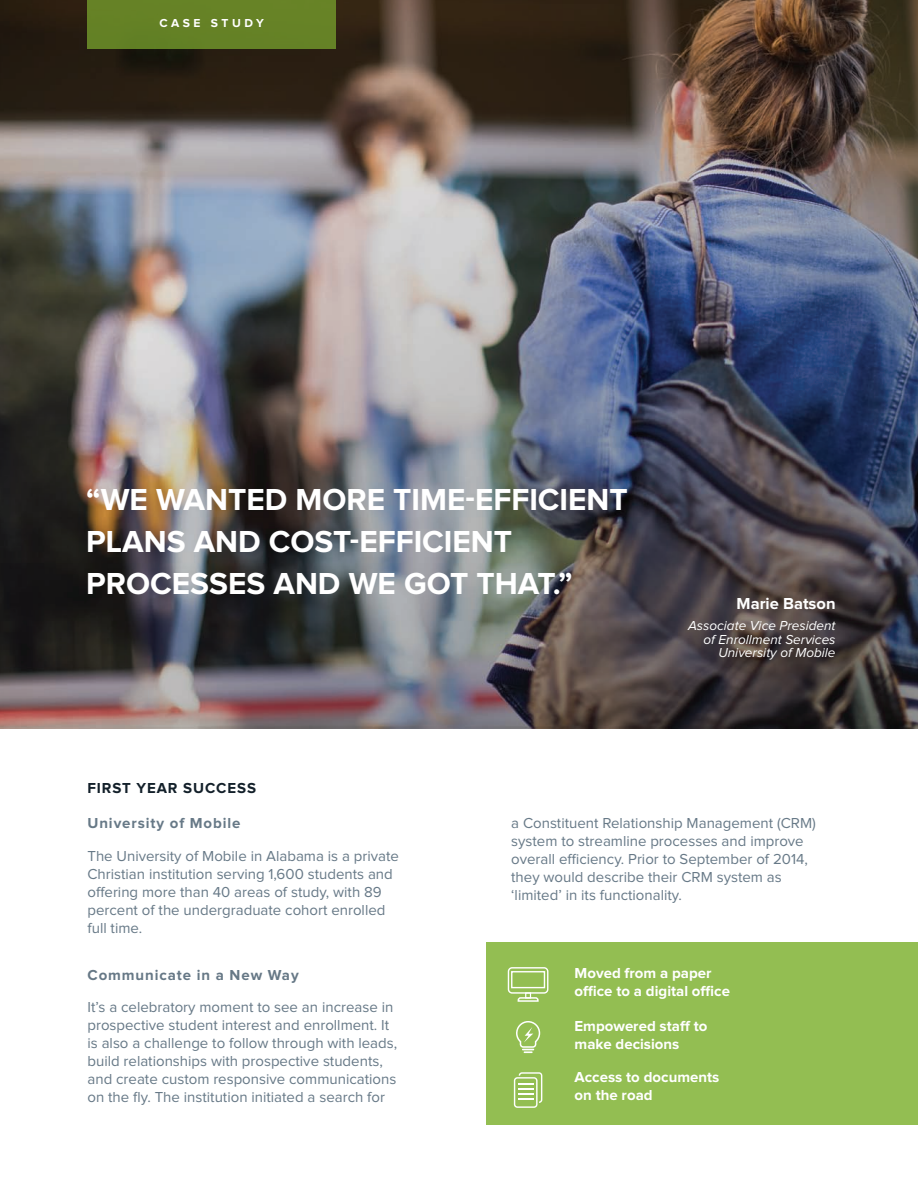
<style>
.page{position:relative;width:918px;height:1188px;background:#fff}
.page>*{position:absolute;margin:0;border:0;box-sizing:border-box;transform-origin:0 0}
.t1{font:700 31.5px/42px "Proxima Nova";color:#fff}
.t2{font:700 16.5px "Proxima Nova";color:#fff}
.t3{font:15px/18px "Proxima Nova";color:#677987}
.t4{font:700 15px/18px "Proxima Nova";color:#fff}
.t5{font:700 15px "Proxima Nova";letter-spacing:.06em;color:#667886}
.t6{font:700 15px "Proxima Nova";letter-spacing:.06em;color:#677987}
.t7{font:700 15px "Proxima Nova";letter-spacing:.06em;color:#13202a}
.t8{font:italic 13.5px/13.5px "Proxima Nova";color:#fff;text-align:right}
.t9{font:700 12px "Proxima Nova";letter-spacing:.295em;color:#fff}
</style>
<div class="page">
<img style="left:0;top:0;width:918px;height:728px">
<div style="left:87px;top:0;width:249px;height:49px;background:#668226"></div>
<div style="left:486px;top:942px;width:432px;height:182px;background:#93be52"></div>
<div style="left:508px;top:967px;width:40px;height:27px;border:1px solid #fff;border-radius:4px"></div>
<div style="left:525px;top:992px;width:6px;height:7px;border:1px solid #fff"></div>
<svg style="left:517px;top:996px;width:22px;height:6px"></svg>
<div style="left:511px;top:971px;width:34px;height:17px;border:1px solid #fff"></div>
<svg style="left:516px;top:1021px;width:25px;height:32px"></svg>
<svg style="left:513px;top:1072px;width:30px;height:36px"></svg>
<p class="t9" style="left:159px;top:17px;width:106px">CASE STUDY</p>
<p class="t1" style="left:86px;top:480px;width:543px">“WE WANTED MORE TIME-EFFICIENT<br>PLANS AND COST-EFFICIENT<br>PROCESSES AND WE GOT THAT.”</p>
<p class="t7" style="left:87px;top:781px;width:170px">FIRST YEAR SUCCESS</p>
<p class="t2" style="left:737px;top:596px;width:100px">Marie Batson</p>
<p class="t8" style="left:688px;top:620px;width:149px">Associate Vice President</p>
<p class="t8" style="left:704px;top:633px;width:134px">of Enrollment Services<br>University of Mobile</p>
<p class="t6" style="left:87px;top:817px;width:155px">University of Mobile</p>
<p class="t3" style="left:87px;top:847px;width:313px">The University of Mobile in Alabama is a private Christian institution serving 1,600 students and offering more than 40 areas of study, with 89 percent of the undergraduate cohort enrolled full time.</p>
<p class="t5" style="left:87px;top:968px;width:213px">Communicate in a New Way</p>
<p class="t3" style="left:87px;top:999px;width:311px">It’s a celebratory moment to see an increase in prospective student interest and enrollment. It is also a challenge to follow through with leads, build relationships with prospective students, and create custom responsive communications on the fly. The institution initiated a search for</p>
<p class="t3" style="left:511px;top:815px;width:306px">a Constituent Relationship Management (CRM) system to streamline processes and improve overall efficiency. Prior to September of 2014, they would describe their CRM system as ‘limited’ in its functionality.</p>
<p class="t4" style="left:575px;top:965px;width:157px">Moved from a paper office to a digital office</p>
<p class="t4" style="left:575px;top:1018px;width:134px">Empowered staff to make decisions</p>
<p class="t4" style="left:575px;top:1069px;width:146px">Access to documents on the road</p>
</div>
